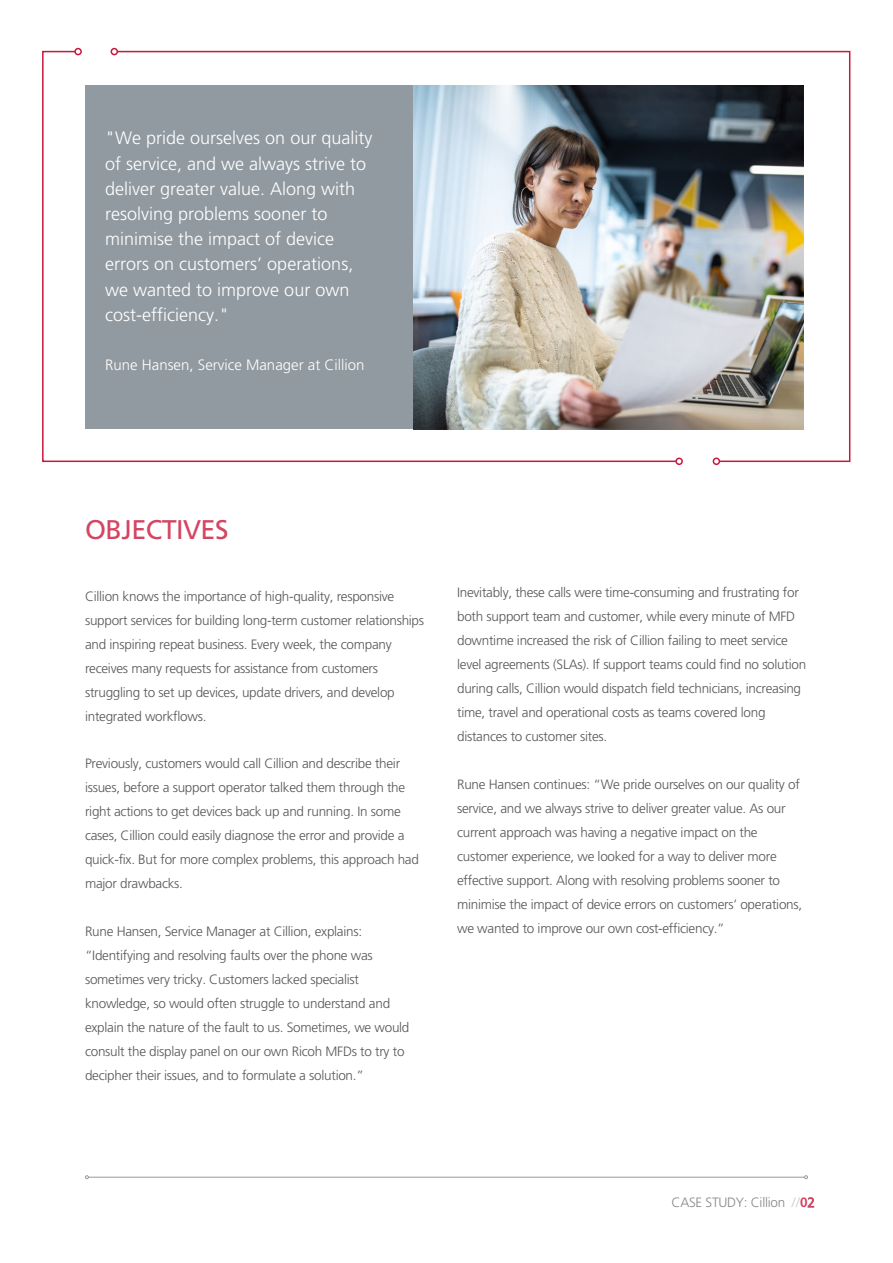
<style>
.page{position:relative;width:893px;height:1263px;background:#fff}
.page>*{position:absolute;margin:0;border:0;box-sizing:border-box;transform-origin:0 0}
.t1{font:27px "Frutiger";letter-spacing:-.02em;color:#d44562}
.t2{font:300 18px/25.2px "Frutiger";color:#fff}
.t3{font:300 15px "Frutiger";color:#fff}
.t4{font:300 13.5px/24px "Frutiger";letter-spacing:-.02em;color:#575756}
.t5{font:300 13.5px "Frutiger";letter-spacing:-.02em;color:#878787}
.s1{color:#c7ced2}
.s2{font-weight:700;color:#d44562}
.s3{color:#d44562}
</style>
<div class="page">
<svg style="left:42px;top:50px;width:74px;height:413px"></svg>
<div style="left:74px;top:48px;width:8px;height:7px;border:2px solid #ca163b;border-radius:50%"></div>
<div style="left:675px;top:458px;width:8px;height:7px;border:2px solid #ca163b;border-radius:50%"></div>
<svg style="left:116px;top:50px;width:735px;height:413px"></svg>
<div style="left:713px;top:458px;width:7px;height:7px;border:2px solid #ca163b;border-radius:50%"></div>
<div style="left:111px;top:48px;width:7px;height:7px;border:2px solid #ca163b;border-radius:50%"></div>
<div style="left:85px;top:85px;width:455px;height:344px;background:#919aa0"></div>
<hr style="left:88px;top:1177px;width:716px;height:1px;background:#878787">
<svg style="left:85px;top:1175px;width:4px;height:4px"></svg>
<svg style="left:804px;top:1175px;width:4px;height:4px"></svg>
<img style="left:413px;top:85px;width:391px;height:344px">
<p class="t2" style="left:105px;top:126px;width:269px">"We pride ourselves on our quality of service, and we always strive to deliver greater value. Along with resolving problems sooner to minimise the impact of device errors on customers’ operations, we wanted to improve our own cost-efficiency."</p>
<p class="t3" style="left:105px;top:356px;width:261px">Rune Hansen, Service Manager at Cillion</p>
<h1 class="t1" style="left:85px;top:513px;width:145px">OBJECTIVES</h1>
<p class="t4" style="left:85px;top:585px;width:341px">Cillion knows the importance of high-quality, responsive support services for building long-term customer relationships and inspiring repeat business. Every week, the company receives many requests for assistance from customers struggling to set up devices, update drivers, and develop integrated workflows.</p>
<p class="t4" style="left:85px;top:752px;width:335px">Previously, customers would call Cillion and describe their issues, before a support operator talked them through the right actions to get devices back up and running. In some cases, Cillion could easily diagnose the error and provide a quick-fix. But for more complex problems, this approach had major drawbacks.</p>
<p class="t4" style="left:85px;top:919px;width:326px">Rune Hansen, Service Manager at Cillion, explains: “Identifying and resolving faults over the phone was sometimes very tricky. Customers lacked specialist knowledge, so would often struggle to understand and explain the nature of the fault to us. Sometimes, we would consult the display panel on our own Ricoh MFDs to try to decipher their issues, and to formulate a solution.”</p>
<p class="t4" style="left:457px;top:581px;width:351px">Inevitably, these calls were time-consuming and frustrating for both support team and customer, while every minute of MFD downtime increased the risk of Cillion failing to meet service level agreements (SLAs). If support teams could find no solution during calls, Cillion would dispatch field technicians, increasing time, travel and operational costs as teams covered long distances to customer sites.</p>
<p class="t4" style="left:457px;top:773px;width:347px">Rune Hansen continues: “We pride ourselves on our quality of service, and we always strive to deliver greater value. As our current approach was having a negative impact on the customer experience, we looked for a way to deliver more effective support. Along with resolving problems sooner to minimise the impact of device errors on customers’ operations, we wanted to improve our own cost-efficiency.”</p>
<p class="t5" style="left:672px;top:1195px;width:145px">CASE STUDY: Cillion <span class="s1">//</span><span class="s2">0</span><span class="s3">2</span></p>
</div>
